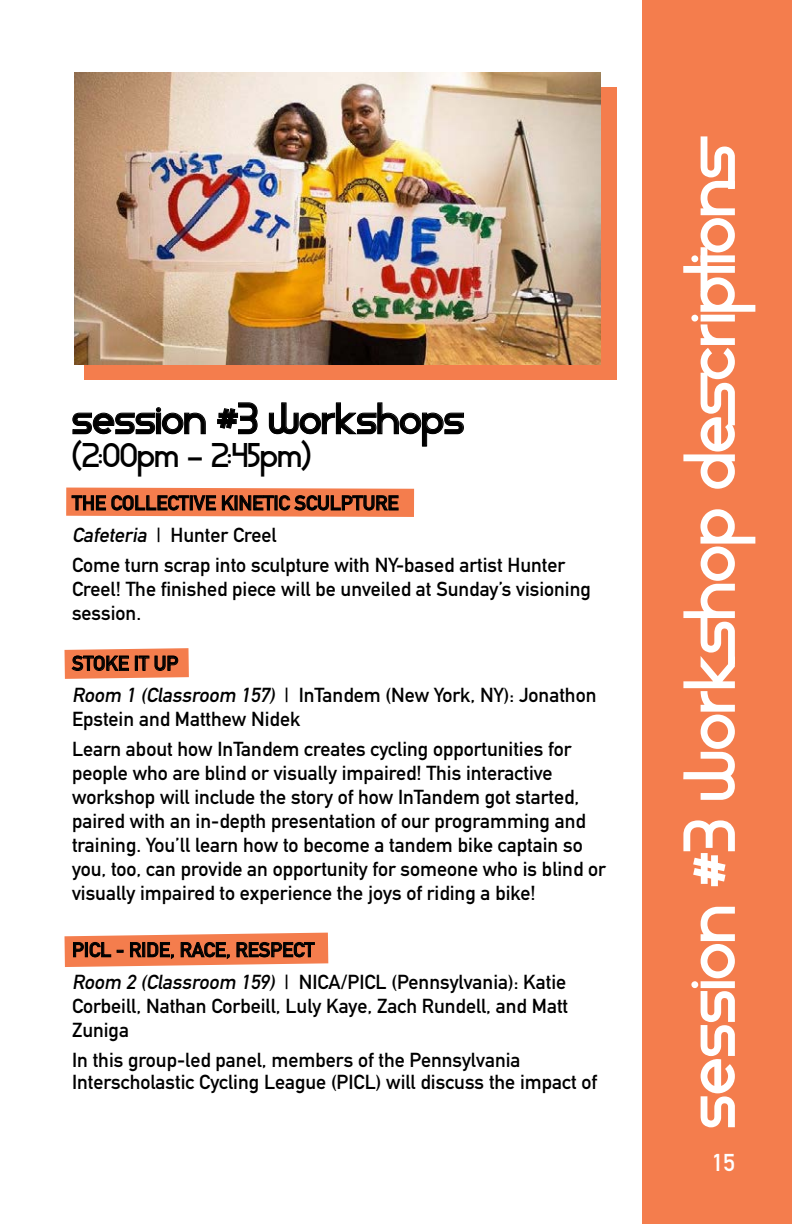
<style>
.page{position:relative;width:792px;height:1224px;background:#fff}
.page>*{position:absolute;margin:0;border:0;box-sizing:border-box;transform-origin:0 0}
.t1{font:60px "Star Avenue";color:#fff}
.t2{font:36px "Star Avenue";color:#000}
.t3{font:28px "Star Avenue";color:#000}
.t4{font:700 24px "DIN Alternate";color:#fff}
.t5{font:700 20px/24px "DIN Alternate";color:#000}
.s1{font-style:italic}
</style>
<div class="page">
<div style="left:642px;top:0;width:150px;height:1224px;background:#f47d4d"></div>
<svg style="left:66px;top:488px;width:348px;height:29px;background:#c76a44"></svg>
<svg style="left:65px;top:648px;width:124px;height:31px;background:#d1734d"></svg>
<svg style="left:65px;top:933px;width:263px;height:34px;background:#d27853"></svg>
<div style="left:84px;top:87px;width:532px;height:293px;background:#f47d4d"></div>
<img style="left:74px;top:72px;width:527px;height:293px">
<svg style="left:72px;top:408px;width:134px;height:27px"></svg>
<svg style="left:217px;top:402px;width:41px;height:33px"></svg>
<svg style="left:268px;top:402px;width:196px;height:45px"></svg>
<h2 class="t2" style="left:72px;top:398px;width:394px">session #3 Workshops</h2>
<h3 class="t3" style="left:72px;top:440px;width:241px">(2:00pm - 2:45pm)</h3>
<p class="t5" style="left:72px;top:486px;width:328px;line-height:32px">THE COLLECTIVE KINETIC SCULPTURE<br><span class="s1">Cafeteria</span> | Hunter Creel</p>
<p class="t5" style="left:72px;top:552px;width:520px">Come turn scrap into sculpture with NY-based artist Hunter<br>Creel! The finished piece will be unveiled at Sunday’s visioning session.</p>
<p class="t5" style="left:72px;top:646px;width:526px;line-height:32px">STOKE IT UP<br><span class="s1">Room 1 (Classroom 157)</span> | InTandem (New York, NY): Jonathon</p>
<p class="t5" style="left:72px;top:703px;width:501px;line-height:30px">Epstein and Matthew Nidek<br>Learn about how InTandem creates cycling opportunities for</p>
<p class="t5" style="left:72px;top:760px;width:536px">people who are blind or visually impaired! This interactive workshop will include the story of how InTandem got started, paired with an in-depth presentation of our programming and training. You’ll learn how to become a tandem bike captain so you, too, can provide an opportunity for someone who is blind or visually impaired to experience the joys of riding a bike!</p>
<p class="t5" style="left:72px;top:932px;width:496px;line-height:32px">PICL - RIDE, RACE, RESPECT<br><span class="s1">Room 2 (Classroom 159)</span> | NICA/PICL (Pennsylvania): Katie</p>
<p class="t5" style="left:72px;top:992px;width:498px">Corbeill, Nathan Corbeill, Luly Kaye, Zach Rundell, and Matt<br>Zuniga</p>
<p class="t5" style="left:72px;top:1047px;width:527px;line-height:22px">In this group-led panel, members of the Pennsylvania<br>Interscholastic Cycling League (PICL) will discuss the impact of</p>
<h1 class="t1" style="left:676px;top:1129px;width:1003px;rotate:-90deg">session #3 WORKSHOP DESCRIPTIONS</h1>
<p class="t4" style="left:712px;top:1144px;width:25px">15</p>
</div>
